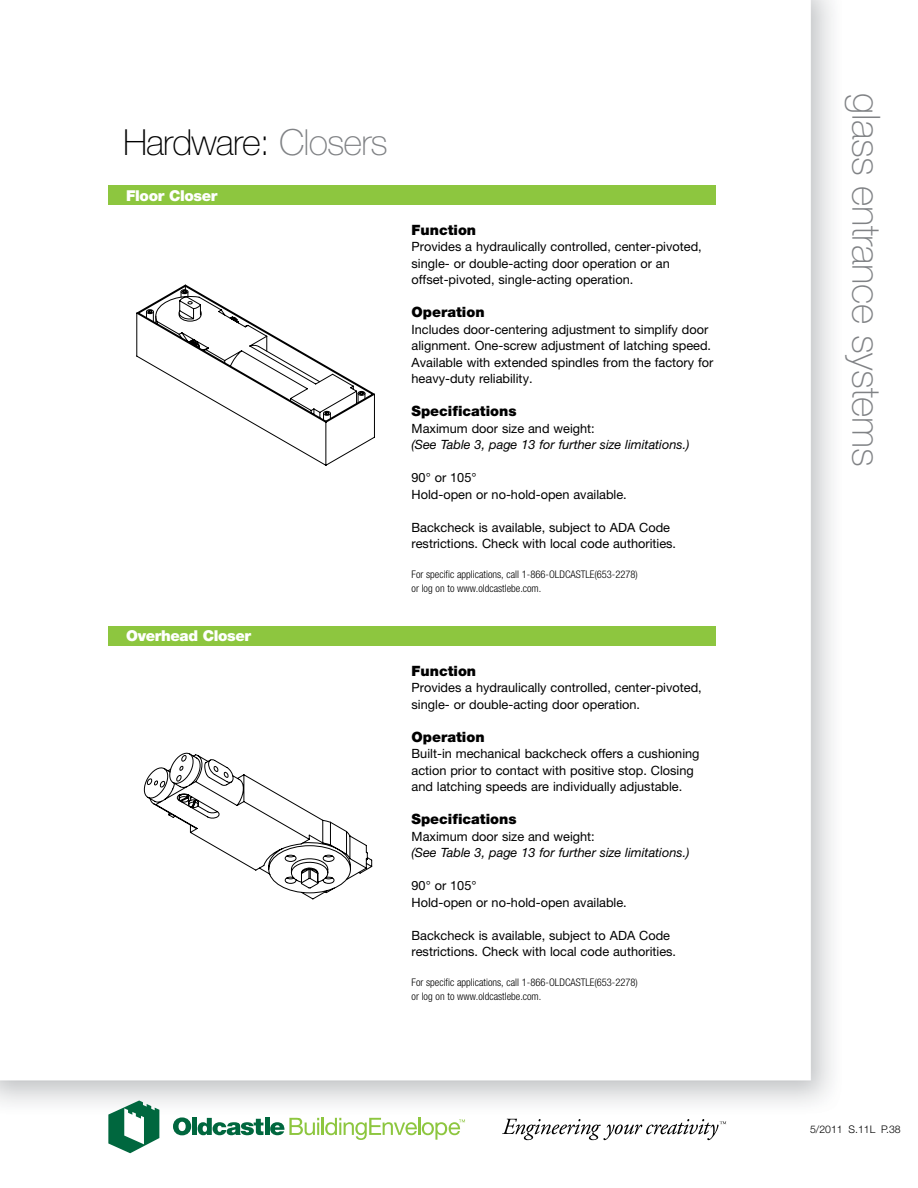
<style>
.page{position:relative;width:918px;height:1188px;background:#fff}
.page>*{position:absolute;margin:0;border:0;box-sizing:border-box;transform-origin:0 0}
.t1{font:100 39px "Helvetica Neue";letter-spacing:-.015em;color:#808285}
.t2{font:100 36px "Helvetica Neue";letter-spacing:-.025em;color:#000}
.t3{font:900 15px "Helvetica Neue";letter-spacing:-.025em;color:#fff}
.t4{font:900 14.25px "Helvetica Neue";color:#000}
.t5{font:12.75px/16.5px "Helvetica Neue";color:#000}
.t6{font:italic 12.75px/16.5px "Helvetica Neue";color:#000}
.t7{font:300 condensed 10.5px "Helvetica Neue";color:#000}
.t8{font:300 10.5px "Helvetica Neue";color:#000}
.s1{color:#808285}
.s2{font-style:normal}
</style>
<div class="page">
<img style="left:0;top:0;width:833px;height:1154px">
<svg style="left:173px;top:1117px;width:18px;height:18px"></svg>
<div style="left:192px;top:1118px;width:5px;height:17px;background:#00673e"></div>
<svg style="left:198px;top:1118px;width:65px;height:17px"></svg>
<div style="left:265px;top:1118px;width:5px;height:17px;background:#00673e"></div>
<svg style="left:108px;top:1101px;width:51px;height:52px"></svg>
<svg style="left:502px;top:1119px;width:224px;height:21px"></svg>
<svg style="left:270px;top:1118px;width:195px;height:22px"></svg>
<div style="left:108px;top:186px;width:608px;height:19px;background:#8dc63f"></div>
<svg style="left:146px;top:291px;width:236px;height:210px"></svg>
<svg style="left:136px;top:285px;width:239px;height:181px"></svg>
<div style="left:108px;top:627px;width:608px;height:19px;background:#8dc63f"></div>
<svg style="left:136px;top:650px;width:236px;height:249px"></svg>
<p class="t2" style="left:123px;top:122px;width:266px">Hardware: <span class="s1">Closers</span></p>
<p class="t3" style="left:126px;top:187px;width:93px">Floor Closer</p>
<p class="t3" style="left:126px;top:627px;width:126px">Overhead Closer</p>
<p class="t4" style="left:412px;top:221px;width:66px">Function</p>
<p class="t5" style="left:412px;top:238px;width:292px">Provides a hydraulically controlled, center-pivoted, single- or double-acting door operation or an offset-pivoted, single-acting operation.</p>
<p class="t4" style="left:412px;top:304px;width:75px">Operation</p>
<p class="t5" style="left:412px;top:321px;width:303px">Includes door-centering adjustment to simplify door alignment. One-screw adjustment of latching speed.<br>Available with extended spindles from the factory for heavy-duty reliability.</p>
<p class="t4" style="left:412px;top:403px;width:107px">Specifications</p>
<p class="t6" style="left:412px;top:420px;width:279px"><span class="s2">Maximum door size and weight:<br></span>(See Table 3, page 13 for further size limitations.)</p>
<p class="t5" style="left:412px;top:469px;width:217px">90° or 105°<br>Hold-open or no-hold-open available.</p>
<p class="t5" style="left:412px;top:519px;width:266px">Backcheck is available, subject to ADA Code restrictions. Check with local code authorities.</p>
<p class="t7" style="left:412px;top:569px;width:144px">For specific applications, call 1-866-OLDCASTLE</p>
<p class="t7" style="left:595px;top:569px;width:45px">(653-2278)</p>
<p class="t7" style="left:412px;top:582px;width:131px">or log on to www.oldcastlebe.com.</p>
<p class="t4" style="left:412px;top:662px;width:66px">Function</p>
<p class="t5" style="left:412px;top:679px;width:292px">Provides a hydraulically controlled, center-pivoted, single- or double-acting door operation.</p>
<p class="t4" style="left:412px;top:728px;width:75px">Operation</p>
<p class="t5" style="left:412px;top:745px;width:290px">Built-in mechanical backcheck offers a cushioning action prior to contact with positive stop. Closing and latching speeds are individually adjustable.</p>
<p class="t4" style="left:412px;top:811px;width:107px">Specifications</p>
<p class="t6" style="left:412px;top:828px;width:279px"><span class="s2">Maximum door size and weight:<br></span>(See Table 3, page 13 for further size limitations.)</p>
<p class="t5" style="left:412px;top:877px;width:217px">90° or 105°<br>Hold-open or no-hold-open available.</p>
<p class="t5" style="left:412px;top:927px;width:266px">Backcheck is available, subject to ADA Code restrictions. Check with local code authorities.</p>
<p class="t7" style="left:412px;top:977px;width:144px">For specific applications, call 1-866-OLDCASTLE</p>
<p class="t7" style="left:595px;top:977px;width:45px">(653-2278)</p>
<p class="t7" style="left:412px;top:990px;width:131px">or log on to www.oldcastlebe.com.</p>
<p class="t1" style="left:889px;top:93px;width:375px;rotate:90deg">glass entrance systems</p>
<p class="t8" style="left:810px;top:1123px;width:92px">5/2011 S.11L P.38</p>
</div>
